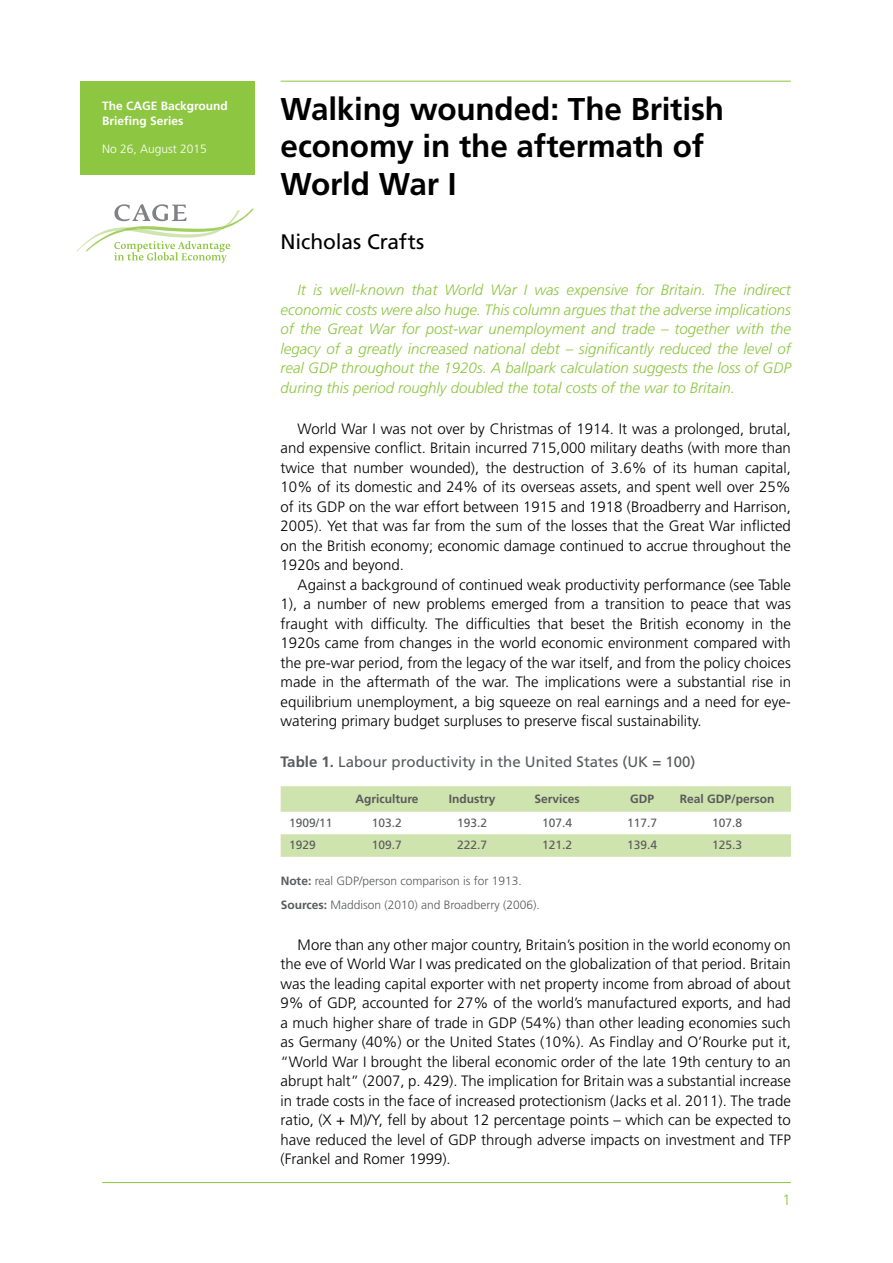
<style>
.page{position:relative;width:893px;height:1263px;background:#fff}
.page>*{position:absolute;margin:0;border:0;box-sizing:border-box;transform-origin:0 0}
.t1{font:700 31.5px/37.5px "Frutiger LT Std";letter-spacing:-.005em;color:#000}
.t2{font:21px "Frutiger LT Std";letter-spacing:-.01em;color:#000}
.t3{font:300 15px/19.5px "Frutiger LT Std";color:#000;text-align:justify}
.t4{font:italic 300 15px/19.5px "Frutiger LT Std";color:#8dc640;text-align:justify}
.t5{font:15px "Frutiger LT Std";color:#585a5c}
.t6{font:300 15px "Frutiger LT Std";color:#8dc640}
.t7{font:300 12px/23.5px "Frutiger LT Std";color:#585a5c}
.t8{font:12px "Frutiger LT Std";color:#585a5c}
.t9{font:700 12px "Frutiger LT Std";color:#585a5c}
.t10{font:700 12px/15px "Frutiger LT Std";color:#fff}
.t11{font:300 12px "Frutiger LT Std";color:#fff}
.s1{font-weight:700}
</style>
<div class="page">
<svg style="left:77px;top:204px;width:177px;height:59px"></svg>
<hr style="left:281px;top:81px;width:510px;height:1px;background:#8dc640">
<hr style="left:102px;top:1182px;width:689px;height:1px;background:#8dc640">
<div style="left:81px;top:81px;width:174px;height:93px;background:#8dc640"></div>
<div style="left:281px;top:786px;width:510px;height:26px;background:#cfe3ae"></div>
<div style="left:281px;top:834px;width:510px;height:23px;background:#cfe3ae"></div>
<p class="t10" style="left:102px;top:99px;width:127px">The CAGE Background<br>Briefing Series</p>
<p class="t11" style="left:102px;top:142px;width:106px">No 26, August 2015</p>
<h1 class="t1" style="left:281px;top:90px;width:445px">Walking wounded: The British economy in the aftermath of<br>World War I</h1>
<h2 class="t2" style="left:281px;top:229px;width:145px">Nicholas Crafts</h2>
<p class="t4" style="left:281px;top:281px;width:512px;text-indent:17px">It is well-known that World War I was expensive for Britain. The indirect economic costs were also huge. This column argues that the adverse implications of the Great War for post-war unemployment and trade – together with the legacy of a greatly increased national debt – significantly reduced the level of real GDP throughout the 1920s. A ballpark calculation suggests the loss of GDP during this period roughly doubled the total costs of the war to Britain.</p>
<p class="t3" style="left:281px;top:419px;width:512px;text-indent:17px">World War I was not over by Christmas of 1914. It was a prolonged, brutal, and expensive conflict. Britain incurred 715,000 military deaths (with more than twice that number wounded), the destruction of 3.6% of its human capital, 10% of its domestic and 24% of its overseas assets, and spent well over 25% of its GDP on the war effort between 1915 and 1918 (Broadberry and Harrison, 2005). Yet that was far from the sum of the losses that the Great War inflicted on the British economy; economic damage continued to accrue throughout the 1920s and beyond.</p>
<p class="t3" style="left:281px;top:575px;width:512px;text-indent:17px">Against a background of continued weak productivity performance (see Table 1), a number of new problems emerged from a transition to peace that was fraught with difficulty. The difficulties that beset the British economy in the 1920s came from changes in the world economic environment compared with the pre-war period, from the legacy of the war itself, and from the policy choices made in the aftermath of the war. The implications were a substantial rise in equilibrium unemployment, a big squeeze on real earnings and a need for eye&shy;watering primary budget surpluses to preserve fiscal sustainability.</p>
<p class="t5" style="left:281px;top:753px;width:416px"><span class="s1">Table 1.</span> Labour productivity in the United States (UK = 100)</p>
<p class="t9" style="left:355px;top:792px;width:65px">Agriculture</p>
<p class="t9" style="left:449px;top:792px;width:48px">Industry</p>
<p class="t9" style="left:534px;top:792px;width:47px">Services</p>
<p class="t9" style="left:630px;top:792px;width:25px">GDP</p>
<p class="t9" style="left:680px;top:792px;width:96px">Real GDP/person</p>
<p class="t8" style="left:289px;top:815px;width:45px">1909/11</p>
<p class="t8" style="left:372px;top:815px;width:32px">103.2</p>
<p class="t8" style="left:457px;top:815px;width:32px">193.2</p>
<p class="t8" style="left:542px;top:815px;width:32px">107.4</p>
<p class="t8" style="left:627px;top:815px;width:32px">117.7</p>
<p class="t8" style="left:712px;top:815px;width:32px">107.8</p>
<p class="t8" style="left:289px;top:838px;width:28px">1929</p>
<p class="t8" style="left:372px;top:838px;width:32px">109.7</p>
<p class="t8" style="left:457px;top:838px;width:32px">222.7</p>
<p class="t8" style="left:542px;top:838px;width:32px">121.2</p>
<p class="t8" style="left:627px;top:838px;width:32px">139.4</p>
<p class="t8" style="left:712px;top:838px;width:32px">125.3</p>
<p class="t7" style="left:281px;top:870px;width:261px"><span class="s1">Note:</span> real GDP/person comparison is for 1913.<br><span class="s1">Sources:</span> Maddison (2010) and Broadberry (2006).</p>
<p class="t3" style="left:281px;top:935px;width:512px;text-indent:17px">More than any other major country, Britain’s position in the world economy on the eve of World War I was predicated on the globalization of that period. Britain was the leading capital exporter with net property income from abroad of about 9% of GDP, accounted for 27% of the world’s manufactured exports, and had a much higher share of trade in GDP (54%) than other leading economies such as Germany (40%) or the United States (10%). As Findlay and O’Rourke put it, “World War I brought the liberal economic order of the late 19th century to an abrupt halt” (2007, p. 429). The implication for Britain was a substantial increase in trade costs in the face of increased protectionism (Jacks et al. 2011). The trade ratio, (X + M)/Y, fell by about 12 percentage points – which can be expected to have reduced the level of GDP through adverse impacts on investment and TFP (Frankel and Romer 1999).</p>
<p class="t6" style="left:783px;top:1192px;width:10px">1</p>
</div>
